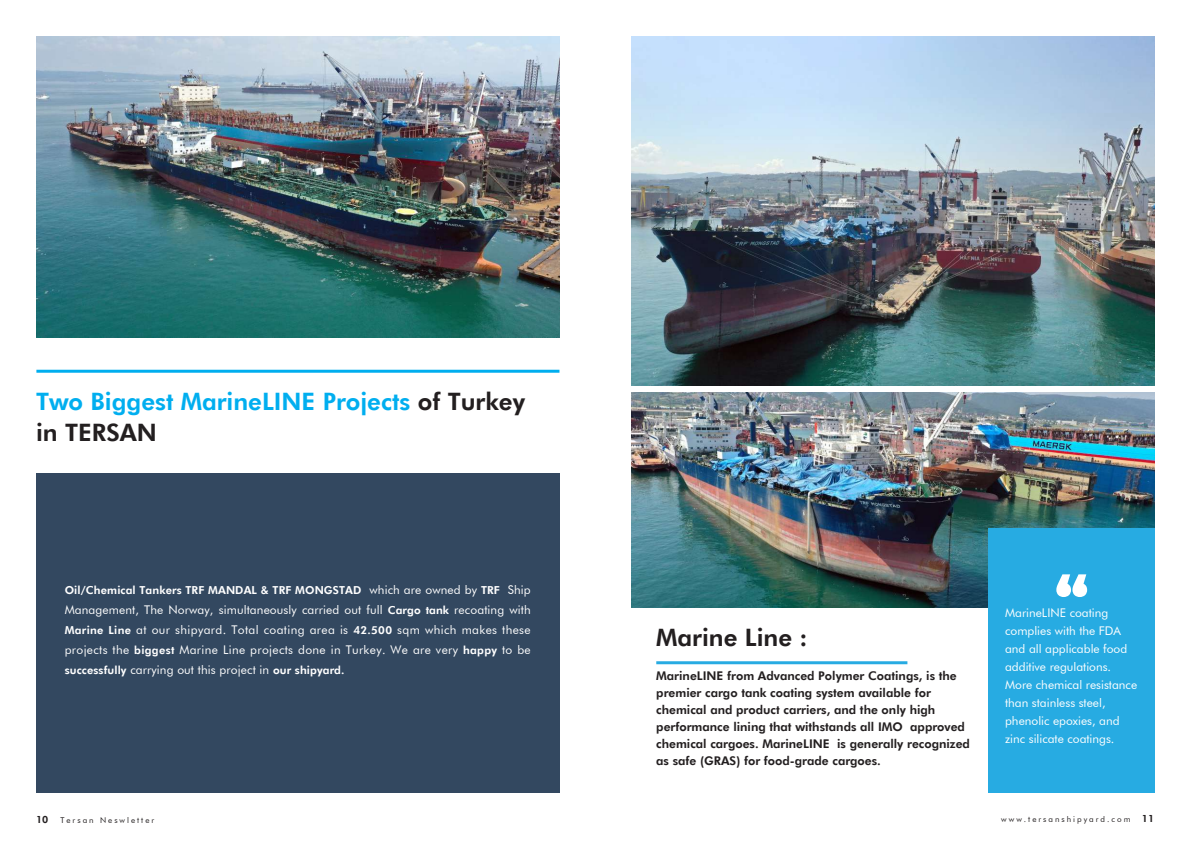
<style>
.page{position:relative;width:1191px;height:842px;background:#fff}
.page>*{position:absolute;margin:0;border:0;box-sizing:border-box;transform-origin:0 0}
.t1{font:800 24px/31px "Futura BT";color:#00aeef}
.t2{font:800 24px "Futura BT";color:#231f20}
.t3{font:12px/18px "Futura BT";color:#fff}
.t4{font:800 12px/17px "Futura BT";color:#231f20}
.t5{font:800 11px "Futura BT";letter-spacing:.01em;color:#fff}
.t6{font:8px "Futura BT";letter-spacing:.25em;color:#231f20}
.s1{color:#231f20}
.s2{font-weight:400;font-size:12px}
.s3{font-weight:800;font-size:11px}
.s4{font-weight:800;font-size:10px}
</style>
<div class="page">
<img style="left:631px;top:392px;width:524px;height:216px">
<div style="left:36px;top:473px;width:523px;height:320px;background:#334860"></div>
<img style="left:631px;top:37px;width:524px;height:349px">
<img style="left:36px;top:37px;width:523px;height:300px">
<div style="left:988px;top:529px;width:167px;height:264px;background:#27abe2"></div>
<hr style="left:656px;top:661px;width:251px;height:3px;background:#27abe2">
<hr style="left:36px;top:370px;width:523px;height:3px;background:#00aeef">
<svg style="left:1056px;top:574px;width:31px;height:23px"></svg>
<h1 class="t1" style="left:36px;top:385px;width:490px">Two Biggest MarineLINE Projects <span class="s1">of Turkey in TERSAN</span></h1>
<p class="t5" style="left:65px;top:583px;width:467px">Oil/Chemical Tankers TRF MANDAL &amp; TRF MONGSTAD <span class="s2">which are owned by</span> TRF <span class="s2">Ship</span></p>
<p class="t3" style="left:65px;top:599px;width:467px;line-height:20px;text-align:justify">Management, The Norway, simultaneously carried out full <span class="s3">Cargo tank</span> recoating with <span class="s3">Marine Line</span> at our shipyard. Total coating area is <span class="s3">42.500</span> sqm which makes these projects the <span class="s3">biggest</span> Marine Line projects done in Turkey. We are very <span class="s3">happy</span> to be</p>
<p class="t5" style="left:65px;top:663px;width:281px">successfully <span class="s2">carrying out this project in</span> our shipyard.</p>
<h1 class="t2" style="left:656px;top:623px;width:153px">Marine Line :</h1>
<p class="t4" style="left:656px;top:667px;width:315px">MarineLINE from Advanced Polymer Coatings, is the premier cargo tank coating system available for chemical and product carriers, and the only high performance lining that withstands all IMO approved chemical cargoes. MarineLINE is generally recognized as safe (GRAS) for food-grade cargoes.</p>
<p class="t3" style="left:1005px;top:604px;width:134px">MarineLINE coating complies with the FDA and all applicable food additive regulations.<br>More chemical resistance than stainless steel, phenolic epoxies, and zinc silicate coatings.</p>
<p class="t6" style="left:36px;top:815px;width:120px"><span class="s4">10</span> Tersan Neswletter</p>
<p class="t6" style="left:1001px;top:814px;width:154px">www.tersanshipyard.com <span class="s4">11</span></p>
</div>
